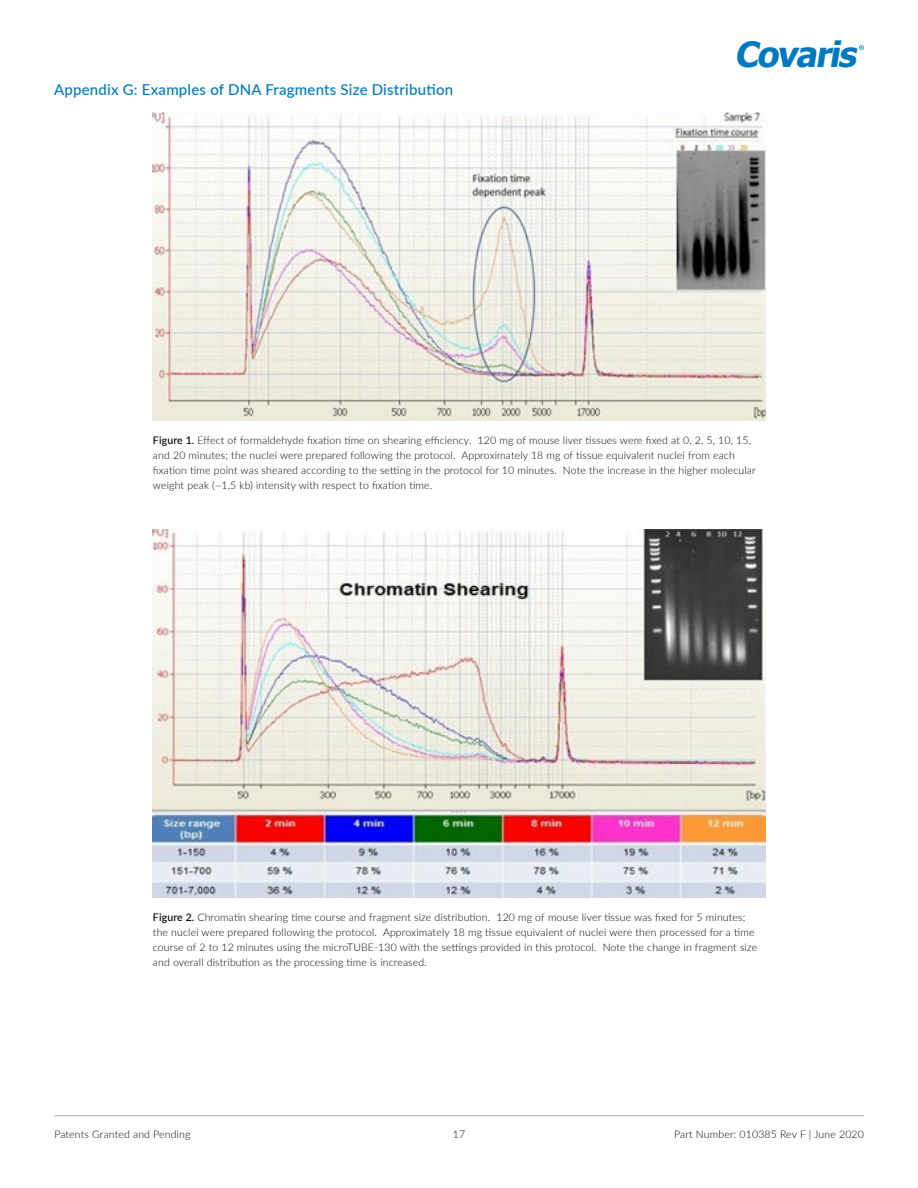
<style>
.page{position:relative;width:918px;height:1188px;background:#fff}
.page>*{position:absolute;margin:0;border:0;box-sizing:border-box;transform-origin:0 0}
.t1{font:italic 700 35.1px "Tahoma";color:#0079c1}
.t2{font:500 15px "Lato";letter-spacing:.015em;color:#0079c1}
.t3{font:300 10.5px/15px "Lato";letter-spacing:.015em;color:#000}
.s1{font-weight:500}
</style>
<div class="page">
<hr style="left:54px;top:1115px;width:810px;height:1px;background:#a7a9ac">
<svg style="left:859px;top:45px;width:5px;height:5px"></svg>
<img style="left:153px;top:112px;width:612px;height:309px">
<img style="left:153px;top:529px;width:612px;height:369px">
<h2 class="t2" style="left:54px;top:79px;width:401px">Appendix G: Examples of DNA Fragments Size Distribution</h2>
<h1 class="t1" style="left:735px;top:32px;width:131px">Covaris</h1>
<p class="t3" style="left:153px;top:433px;width:604px"><span class="s1">Figure 1.</span> Effect of formaldehyde fixation time on shearing efficiency. 120 mg of mouse liver tissues were fixed at 0, 2, 5, 10, 15, and 20 minutes; the nuclei were prepared following the protocol. Approximately 18 mg of tissue equivalent nuclei from each fixation time point was sheared according to the setting in the protocol for 10 minutes. Note the increase in the higher molecular weight peak (~1.5 kb) intensity with respect to fixation time.</p>
<p class="t3" style="left:153px;top:910px;width:606px"><span class="s1">Figure 2.</span> Chromatin shearing time course and fragment size distribution. 120 mg of mouse liver tissue was fixed for 5 minutes; the nuclei were prepared following the protocol. Approximately 18 mg tissue equivalent of nuclei were then processed for a time course of 2 to 12 minutes using the microTUBE-130 with the settings provided in this protocol. Note the change in fragment size and overall distribution as the processing time is increased.</p>
<p class="t3" style="left:54px;top:1126px;width:138px">Patents Granted and Pending</p>
<p class="t3" style="left:674px;top:1127px;width:191px">Part Number: 010385 Rev F | June 2020</p>
<p class="t3" style="left:453px;top:1126px;width:14px">17</p>
</div>
